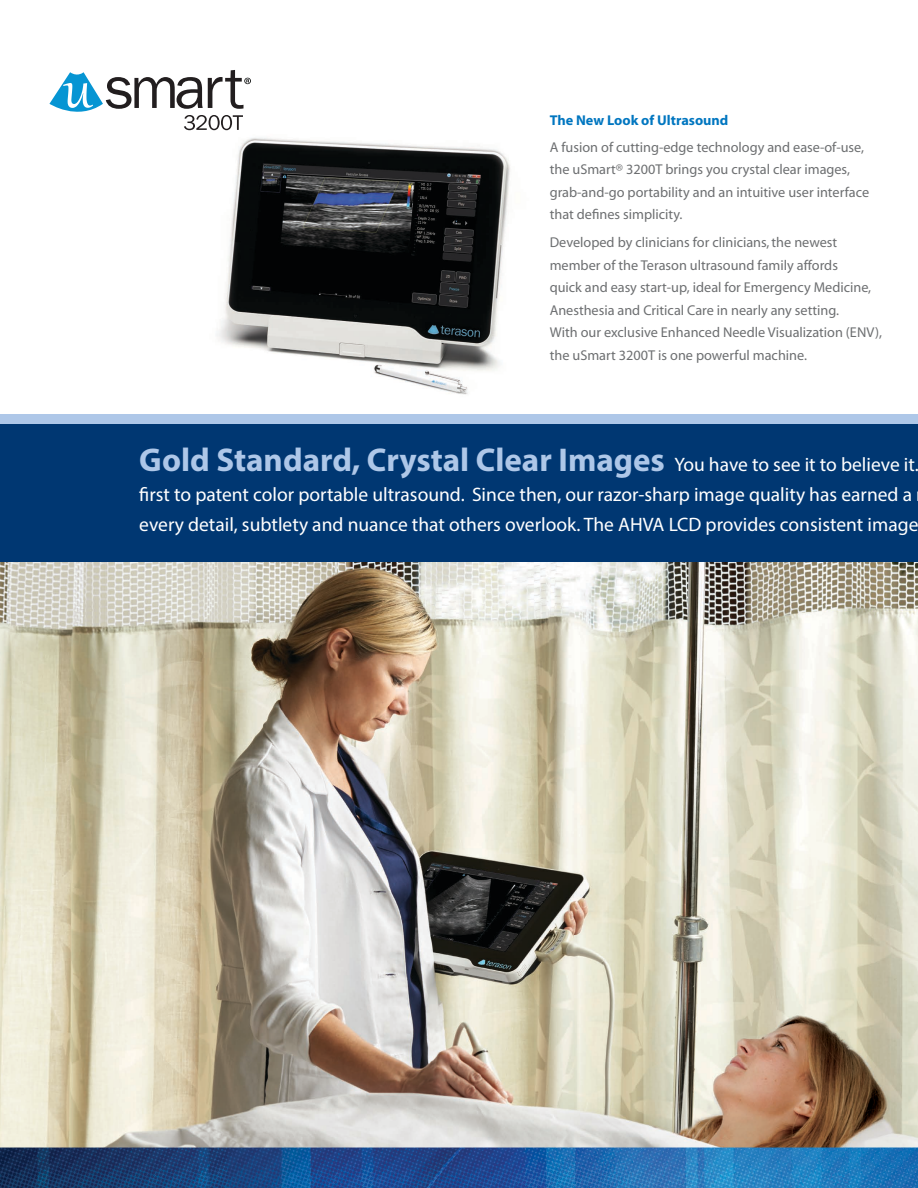
<style>
.page{position:relative;width:918px;height:1188px;background:#fff}
.page>*{position:absolute;margin:0;border:0;box-sizing:border-box;transform-origin:0 0}
.t1{font:700 33px "Myriad Pro";color:#aec7e8}
.t2{font:19.5px/30px "Myriad Pro";color:#fff}
.t3{font:14.25px/22.5px "Myriad";color:#6d6f71}
.t4{font:700 14.25px "Myriad";color:#0076c0}
.s1{font-weight:400;font-size:19.5px;color:#fff}
</style>
<div class="page">
<img style="left:213px;top:130px;width:297px;height:265px">
<img style="left:0;top:562px;width:918px;height:586px">
<div style="left:0;top:424px;width:918px;height:138px;background:#003772"></div>
<img style="left:0;top:1148px;width:918px;height:40px">
<div style="left:0;top:414px;width:918px;height:10px;background:#aec7e8"></div>
<svg style="left:49px;top:70px;width:202px;height:60px"></svg>
<p class="t4" style="left:550px;top:113px;width:180px">The New Look of Ultrasound</p>
<p class="t3" style="left:550px;top:137px;width:321px">A fusion of cutting-edge technology and ease-of-use, the uSmart® 3200T brings you crystal clear images, grab-and-go portability and an intuitive user interface that defines simplicity.</p>
<p class="t3" style="left:550px;top:232px;width:334px">Developed by clinicians for clinicians, the newest member of the Terason ultrasound family affords<br>quick and easy start-up, ideal for Emergency Medicine, Anesthesia and Critical Care in nearly any setting.<br>With our exclusive Enhanced Needle Visualization (ENV), the uSmart 3200T is one powerful machine.</p>
<h1 class="t1" style="left:139px;top:438px;width:781px">Gold Standard, Crystal Clear Images <span class="s1">You have to see it to believe it.</span></h1>
<h2 class="t2" style="left:139px;top:479px;width:781px">first to patent color portable ultrasound. Since then, our razor-sharp image quality has earned a every detail, subtlety and nuance that others overlook. The AHVA LCD provides consistent image</h2>
</div>
